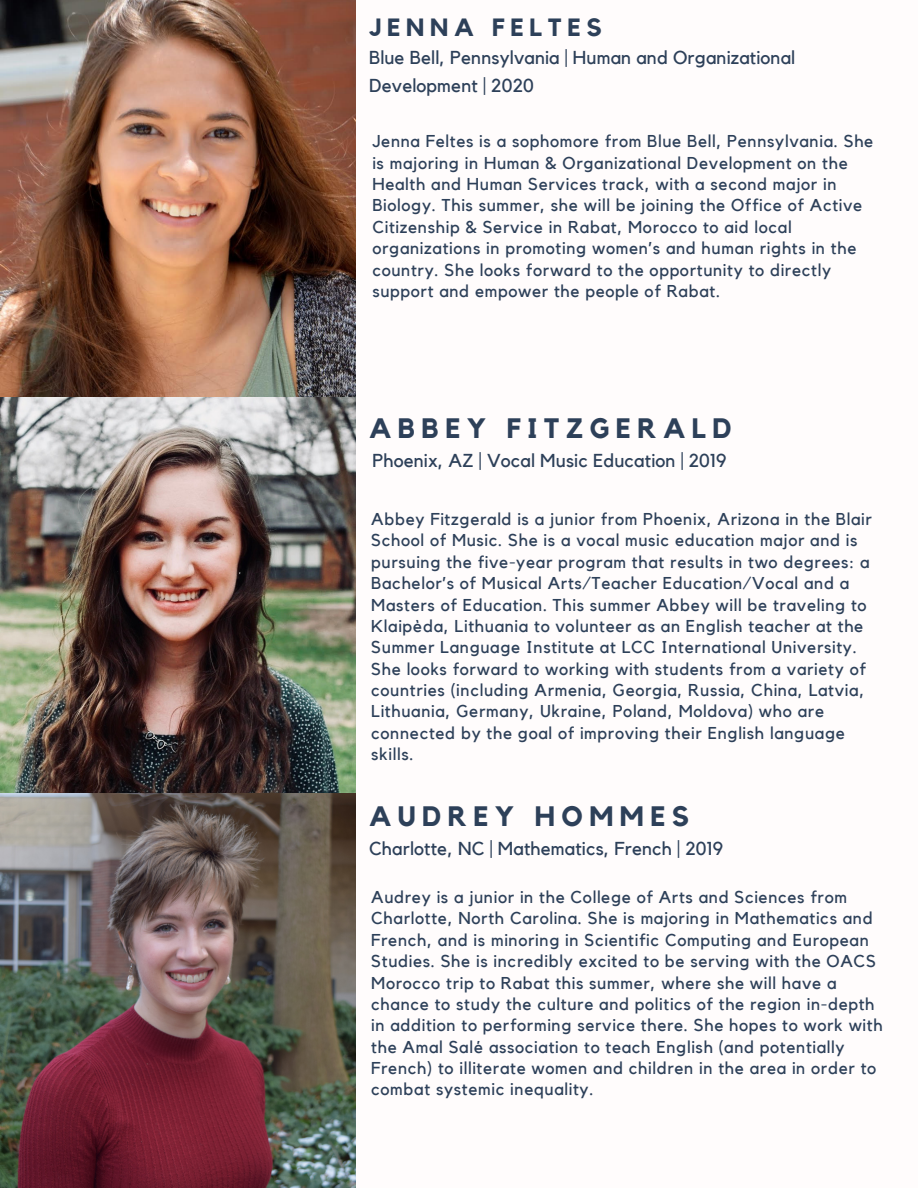
<style>
.page{position:relative;width:918px;height:1188px;background:#fff}
.page>*{position:absolute;margin:0;border:0;box-sizing:border-box;transform-origin:0 0}
.t1{font:700 28.05px "Kollektif";letter-spacing:.23em;color:#2d4059}
.t2{font:700 24.9px "Kollektif";letter-spacing:.23em;color:#2d4059}
.t3{font:18.75px/28.2px "Kollektif";letter-spacing:.01em;color:#2d4059}
.t4{font:17.1px/21.3px "Kollektif";letter-spacing:.04em;color:#2d4059}
</style>
<div class="page">
<img style="left:0;top:0;width:356px;height:1188px">
<h2 class="t2" style="left:369px;top:16px;width:234px">JENNA FELTES</h2>
<p class="t3" style="left:369px;top:44px;width:428px">Blue Bell, Pennsylvania | Human and Organizational<br>Development | 2020</p>
<p class="t4" style="left:372px;top:131px;width:503px">Jenna Feltes is a sophomore from Blue Bell, Pennsylvania. She is majoring in Human &amp; Organizational Development on the Health and Human Services track, with a second major in Biology. This summer, she will be joining the Office of Active Citizenship &amp; Service in Rabat, Morocco to aid local organizations in promoting women’s and human rights in the country. She looks forward to the opportunity to directly support and empower the people of Rabat.</p>
<h1 class="t1" style="left:369px;top:415px;width:364px">ABBEY FITZGERALD</h1>
<p class="t3" style="left:372px;top:447px;width:356px">Phoenix, AZ | Vocal Music Education | 2019</p>
<p class="t4" style="left:371px;top:509px;width:502px">Abbey Fitzgerald is a junior from Phoenix, Arizona in the Blair School of Music. She is a vocal music education major and is pursuing the five-year program that results in two degrees: a Bachelor’s of Musical Arts/Teacher Education/Vocal and a Masters of Education. This summer Abbey will be traveling to Klaipèda, Lithuania to volunteer as an English teacher at the Summer Language Institute at LCC International University.<br>She looks forward to working with students from a variety of countries (including Armenia, Georgia, Russia, China, Latvia, Lithuania, Germany, Ukraine, Poland, Moldova) who are connected by the goal of improving their English language skills.</p>
<h1 class="t1" style="left:369px;top:803px;width:322px">AUDREY HOMMES</h1>
<p class="t3" style="left:369px;top:835px;width:356px">Charlotte, NC | Mathematics, French | 2019</p>
<p class="t4" style="left:371px;top:887px;width:513px">Audrey is a junior in the College of Arts and Sciences from Charlotte, North Carolina. She is majoring in Mathematics and French, and is minoring in Scientific Computing and European Studies. She is incredibly excited to be serving with the OACS Morocco trip to Rabat this summer, where she will have a chance to study the culture and politics of the region in-depth in addition to performing service there. She hopes to work with the Amal Salé association to teach English (and potentially French) to illiterate women and children in the area in order to combat systemic inequality.</p>
</div>
